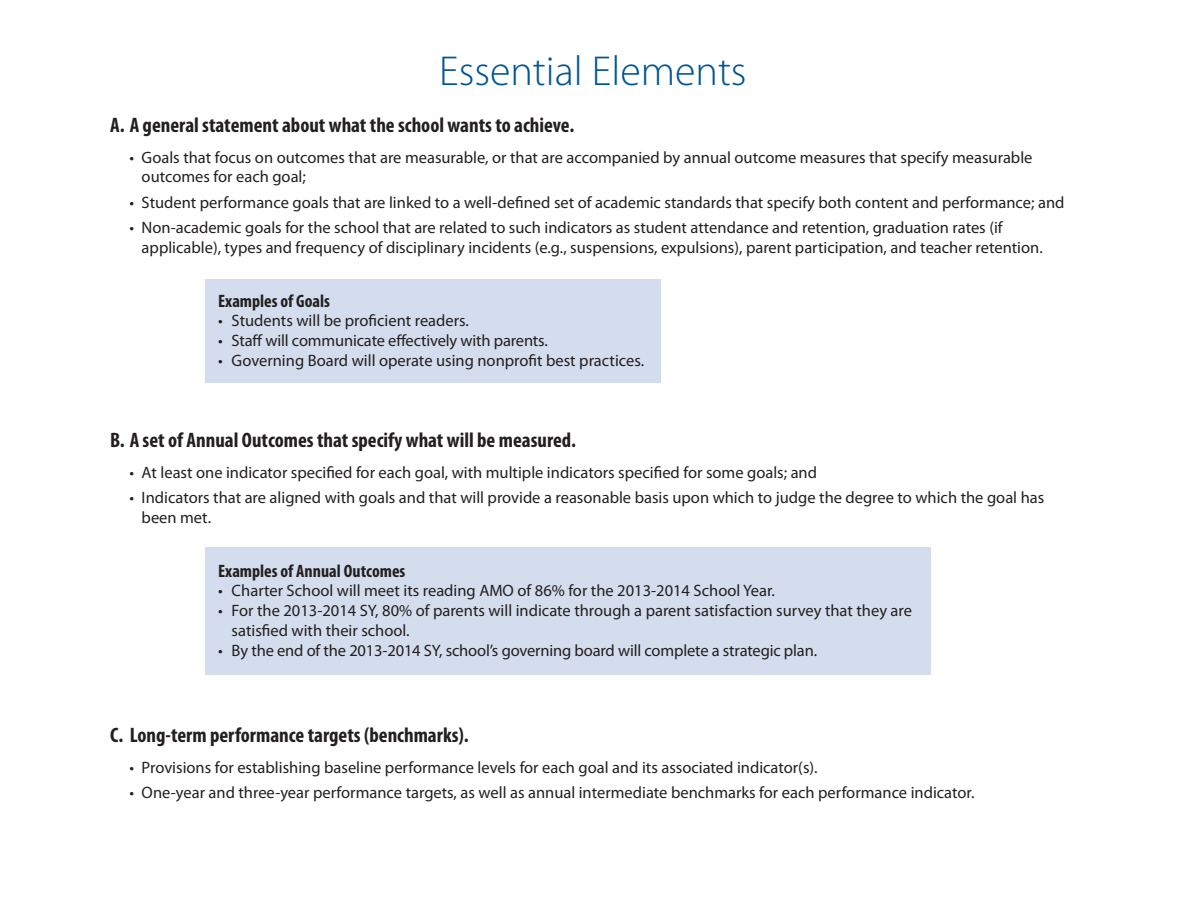
<style>
.page{position:relative;width:1188px;height:918px;background:#fff}
.page>*{position:absolute;margin:0;border:0;box-sizing:border-box;transform-origin:0 0}
.t1{font:300 42px "Myriad Pro";color:#005594}
.A{font:700 condensed 21px "Myriad Pro";color:#231f20}
.example_title{font:700 condensed 18px "Myriad Pro";color:#231f20}
.Text{font:700 condensed 18px "Myriad Pro";color:#231f20}
.A_bullets{font:16.5px/19.8px "Myriad Pro";color:#231f20}
.example_bullets{font:16.5px/19.8px "Myriad Pro";color:#231f20}
.Text-2{font:16.5px "Myriad Pro";color:#231f20}
</style>
<div class="page">
<div style="left:205px;top:548px;width:726px;height:127px;background:#d4dded"></div>
<div style="left:205px;top:279px;width:456px;height:104px;background:#d4dded"></div>
<p class="t1" style="left:439px;top:48px;width:309px">Essential Elements</p>
<p class="A" style="left:110px;top:112px;width:466px">A. A general statement about what the school wants to achieve.</p>
<p class="A_bullets" style="left:142px;top:147px;width:892px;text-indent:-12px">• Goals that focus on outcomes that are measurable, or that are accompanied by annual outcome measures that specify measurable outcomes for each goal;</p>
<p class="A_bullets" style="left:130px;top:192px;width:936px">• Student performance goals that are linked to a well-defined set of academic standards that specify both content and performance; and</p>
<p class="A_bullets" style="left:142px;top:217px;width:903px;text-indent:-12px">• Non-academic goals for the school that are related to such indicators as student attendance and retention, graduation rates (if applicable), types and frequency of disciplinary incidents (e.g., suspensions, expulsions), parent participation, and teacher retention.</p>
<p class="Text" style="left:218px;top:289px;width:113px">Examples of Goals</p>
<p class="Text-2" style="left:218px;top:311px;width:252px">• Students will be proficient readers.</p>
<p class="Text-2" style="left:218px;top:331px;width:331px">• Staff will communicate effectively with parents.</p>
<p class="Text-2" style="left:218px;top:350px;width:428px">• Governing Board will operate using nonprofit best practices.</p>
<p class="A" style="left:110px;top:427px;width:467px">B. A set of Annual Outcomes that specify what will be measured.</p>
<p class="A_bullets" style="left:130px;top:462px;width:689px">• At least one indicator specified for each goal, with multiple indicators specified for some goals; and</p>
<p class="A_bullets" style="left:142px;top:487px;width:904px;text-indent:-12px">• Indicators that are aligned with goals and that will provide a reasonable basis upon which to judge the degree to which the goal has been met.</p>
<p class="example_title" style="left:218px;top:559px;width:189px">Examples of Annual Outcomes</p>
<p class="example_bullets" style="left:218px;top:581px;width:558px">• Charter School will meet its reading AMO of 86% for the 2013-2014 School Year.</p>
<p class="example_bullets" style="left:232px;top:601px;width:682px;text-indent:-14px">• For the 2013-2014 SY, 80% of parents will indicate through a parent satisfaction survey that they are satisfied with their school.</p>
<p class="example_bullets" style="left:218px;top:640px;width:600px">• By the end of the 2013-2014 SY, school’s governing board will complete a strategic plan.</p>
<p class="A" style="left:110px;top:722px;width:360px">C. Long-term performance targets (benchmarks).</p>
<p class="A_bullets" style="left:130px;top:757px;width:689px">• Provisions for establishing baseline performance levels for each goal and its associated indicator(s).</p>
<p class="A_bullets" style="left:130px;top:782px;width:846px">• One-year and three-year performance targets, as well as annual intermediate benchmarks for each performance indicator.</p>
</div>
